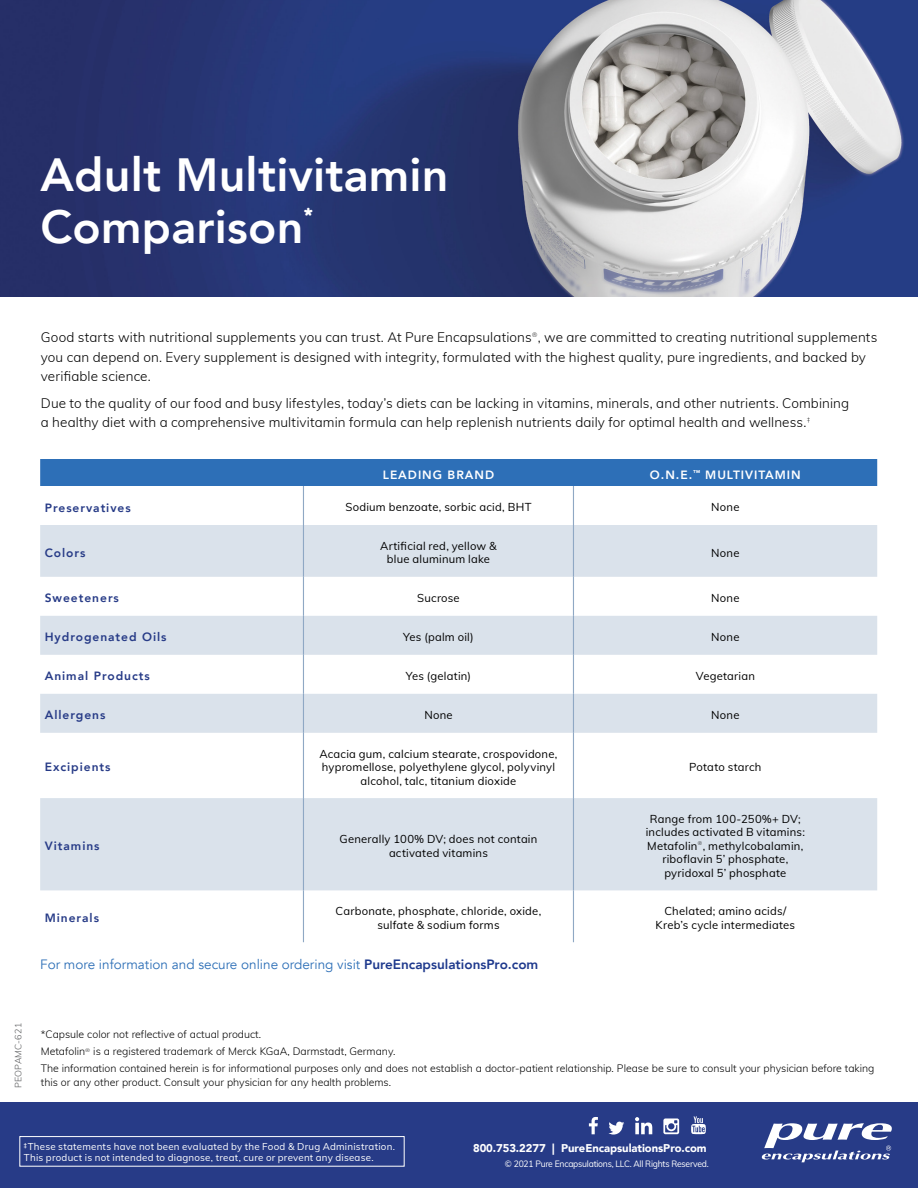
<style>
.page{position:relative;width:918px;height:1188px;background:#fff}
.page>*{position:absolute;margin:0;border:0;box-sizing:border-box;transform-origin:0 0}
.t1{font:800 46.5px/52.5px "Avenir";letter-spacing:.005em;color:#fff}
.t2{font:900 19.05px "Rounded Mplus 1 c";color:#fff}
.t3{font:300 13.5px/19.5px "Muli";letter-spacing:.01em;color:#000}
.t4{font:13.5px "Avenir";color:#2d6fb7}
.t5{font:800 12px "Avenir";letter-spacing:.08em;color:#273b87}
.t6{font:800 12px "Avenir";letter-spacing:.08em;color:#fff}
.t7{font:11.25px/13.5px "Muli";letter-spacing:.02em;color:#000;text-align:center}
.t8{font:900 11.25px "Avenir";letter-spacing:-.005em;color:#fff}
.t9{font:300 10.5px/17px "Muli";color:#000}
.t10{font:9.75px/10.5px "Muli";letter-spacing:.025em;color:#fff}
.t11{font:9px "Muli";letter-spacing:-.025em;color:#fff;scale:.95 1}
.t12{font:300 9px "Muli";letter-spacing:.02em;color:#58595b}
.s1{font-weight:800;color:#1e398d}
</style>
<div class="page">
<div style="left:0;top:1102px;width:918px;height:86px;background:#273b87"></div>
<svg style="left:589px;top:1117px;width:9px;height:17px"></svg>
<svg style="left:635px;top:1117px;width:17px;height:17px"></svg>
<svg style="left:663px;top:1118px;width:16px;height:16px"></svg>
<svg style="left:608px;top:1122px;width:16px;height:13px"></svg>
<svg style="left:691px;top:1116px;width:15px;height:18px"></svg>
<svg style="left:761px;top:1123px;width:131px;height:39px"></svg>
<div style="left:20px;top:1136px;width:384px;height:30px;border:1px solid #fff"></div>
<img style="left:0;top:0;width:918px;height:297px">
<div style="left:40px;top:459px;width:837px;height:27px;background:#2d6fb7"></div>
<svg style="left:40px;top:525px;width:837px;height:365px;fill:#dae2eb"></svg>
<hr style="left:303px;top:486px;width:1px;height:39px;background:#8fa8c4">
<hr style="left:573px;top:486px;width:1px;height:39px;background:#8fa8c4">
<hr style="left:303px;top:525px;width:1px;height:52px;background:#8fa8c4">
<hr style="left:573px;top:525px;width:1px;height:52px;background:#8fa8c4">
<hr style="left:303px;top:577px;width:1px;height:39px;background:#8fa8c4">
<hr style="left:573px;top:577px;width:1px;height:39px;background:#8fa8c4">
<hr style="left:303px;top:616px;width:1px;height:39px;background:#8fa8c4">
<hr style="left:573px;top:616px;width:1px;height:39px;background:#8fa8c4">
<hr style="left:303px;top:655px;width:1px;height:39px;background:#8fa8c4">
<hr style="left:573px;top:655px;width:1px;height:39px;background:#8fa8c4">
<hr style="left:303px;top:694px;width:1px;height:39px;background:#8fa8c4">
<hr style="left:573px;top:694px;width:1px;height:39px;background:#8fa8c4">
<hr style="left:303px;top:733px;width:1px;height:65px;background:#8fa8c4">
<hr style="left:573px;top:733px;width:1px;height:65px;background:#8fa8c4">
<hr style="left:303px;top:798px;width:1px;height:92px;background:#8fa8c4">
<hr style="left:573px;top:798px;width:1px;height:92px;background:#8fa8c4">
<hr style="left:303px;top:890px;width:1px;height:52px;background:#8fa8c4">
<hr style="left:573px;top:890px;width:1px;height:52px;background:#8fa8c4">
<h1 class="t1" style="left:40px;top:148px;width:410px">Adult Multivitamin<br>Comparison</h1>
<h2 class="t2" style="left:304px;top:201px;width:11px">*</h2>
<p class="t3" style="left:41px;top:327px;width:838px">Good starts with nutritional supplements you can trust. At Pure Encapsulations<sup>®</sup>, we are committed to creating nutritional supplements you can depend on. Every supplement is designed with integrity, formulated with the highest quality, pure ingredients, and backed by verifiable science.</p>
<p class="t3" style="left:41px;top:392px;width:810px">Due to the quality of our food and busy lifestyles, today’s diets can be lacking in vitamins, minerals, and other nutrients. Combining a healthy diet with a comprehensive multivitamin formula can help replenish nutrients daily for optimal health and wellness.<sup>‡</sup></p>
<p class="t6" style="left:383px;top:465px;width:113px">LEADING BRAND</p>
<p class="t6" style="left:650px;top:465px;width:152px">O.N.E.<sup>™</sup> MULTIVITAMIN</p>
<p class="t5" style="left:45px;top:498px;width:87px">Preservatives</p>
<p class="t7" style="left:345px;top:500px;width:188px">Sodium benzoate, sorbic acid, BHT</p>
<p class="t7" style="left:711px;top:500px;width:30px">None</p>
<p class="t5" style="left:45px;top:543px;width:42px">Colors</p>
<p class="t7" style="left:380px;top:538px;width:118px">Artificial red, yellow &amp; blue aluminum lake</p>
<p class="t7" style="left:711px;top:545px;width:30px">None</p>
<p class="t5" style="left:45px;top:589px;width:76px">Sweeteners</p>
<p class="t7" style="left:417px;top:591px;width:44px">Sucrose</p>
<p class="t7" style="left:711px;top:591px;width:30px">None</p>
<p class="t5" style="left:45px;top:628px;width:123px">Hydrogenated Oils</p>
<p class="t7" style="left:403px;top:630px;width:72px">Yes (palm oil)</p>
<p class="t7" style="left:711px;top:630px;width:30px">None</p>
<p class="t5" style="left:45px;top:667px;width:106px">Animal Products</p>
<p class="t7" style="left:406px;top:669px;width:67px">Yes (gelatin)</p>
<p class="t7" style="left:696px;top:669px;width:61px">Vegetarian</p>
<p class="t5" style="left:45px;top:706px;width:62px">Allergens</p>
<p class="t7" style="left:424px;top:708px;width:30px">None</p>
<p class="t7" style="left:711px;top:708px;width:30px">None</p>
<p class="t5" style="left:45px;top:758px;width:67px">Excipients</p>
<p class="t7" style="left:319px;top:746px;width:240px">Acacia gum, calcium stearate, crospovidone, hypromellose, polyethylene glycol, polyvinyl alcohol, talc, titanium dioxide</p>
<p class="t5" style="left:45px;top:837px;width:56px">Vitamins</p>
<p class="t7" style="left:340px;top:832px;width:199px">Generally 100% DV; does not contain activated vitamins</p>
<p class="t7" style="left:689px;top:760px;width:74px">Potato starch</p>
<p class="t7" style="left:646px;top:812px;width:161px">Range from 100-250%+ DV; includes activated B vitamins:<br>Metafolin<sup>®</sup>, methylcobalamin, riboflavin 5’ phosphate, pyridoxal 5’ phosphate</p>
<p class="t5" style="left:45px;top:909px;width:56px">Minerals</p>
<p class="t7" style="left:336px;top:904px;width:207px">Carbonate, phosphate, chloride, oxide, sulfate &amp; sodium forms</p>
<p class="t7" style="left:656px;top:904px;width:141px">Chelated; amino acids/<br>Kreb’s cycle intermediates</p>
<p class="t4" style="left:40px;top:957px;width:500px">For more information and secure online ordering visit <span class="s1">PureEncapsulationsPro.com</span></p>
<p class="t12" style="left:12px;top:1088px;width:67px;rotate:-90deg">PEOPAMC-621</p>
<p class="t9" style="left:41px;top:1025px;width:835px">*Capsule color not reflective of actual product.<br>Metafolin<sup>®</sup> is a registered trademark of Merck KGaA, Darmstadt, Germany.<br>The information contained herein is for informational purposes only and does not establish a doctor-patient relationship. Please be sure to consult your physician before taking</p>
<p class="t9" style="left:41px;top:1073px;width:352px">this or any other product. Consult your physician for any health problems.</p>
<p class="t10" style="left:24px;top:1141px;width:373px">‡These statements have not been evaluated by the Food &amp; Drug Administration.<br>This product is not intended to diagnose, treat, cure or prevent any disease.</p>
<p class="t8" style="left:473px;top:1139px;width:235px">800.753.2277 | PureEncapsulationsPro.com</p>
<p class="t11" style="left:505px;top:1157px;width:216px">© 2021 Pure Encapsulations, LLC. All Rights Reserved.</p>
</div>
